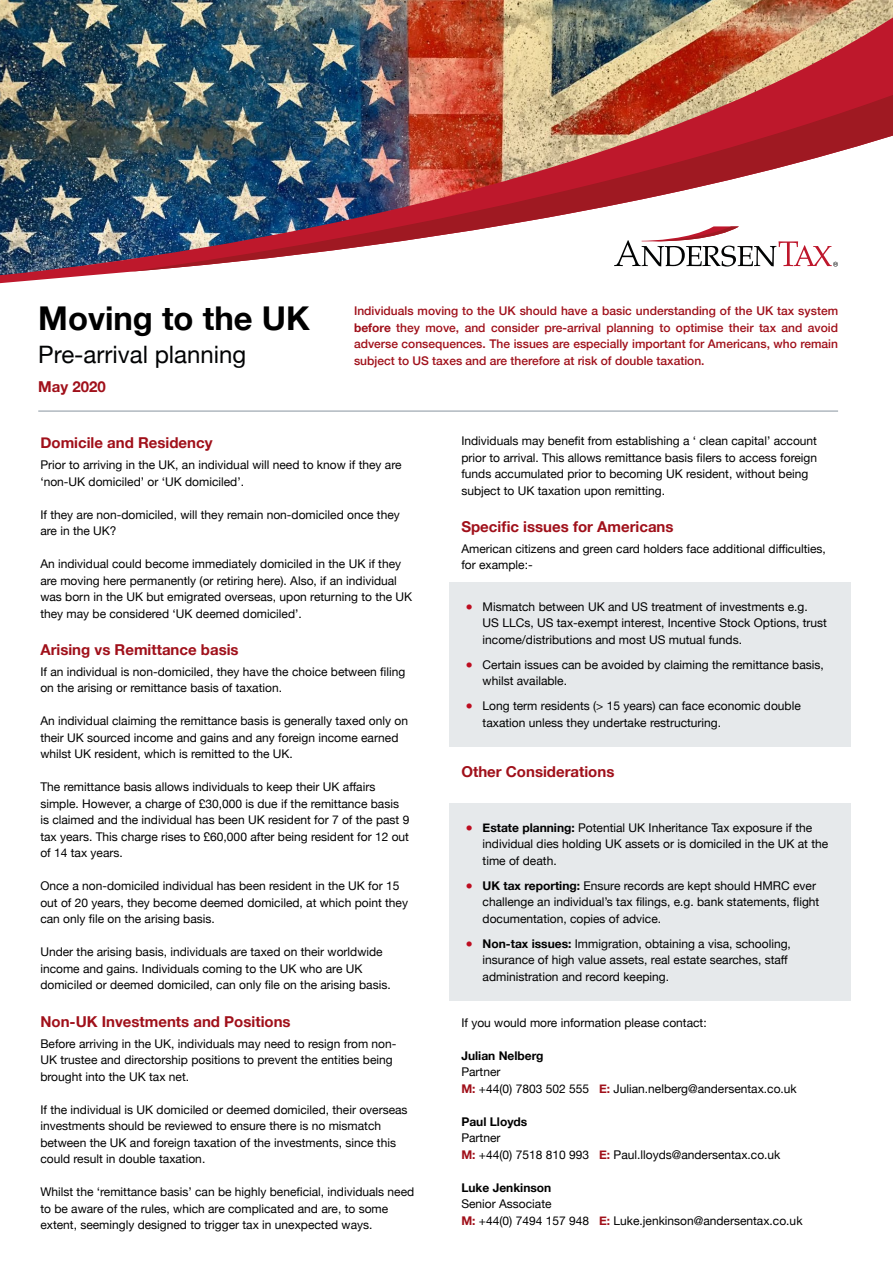
<style>
.page{position:relative;width:893px;height:1263px;background:#fff}
.page>*{position:absolute;margin:0;border:0;box-sizing:border-box;transform-origin:0 0}
.t1{font:700 32.85px "Helvetica Neue";color:#000}
.t2{font:24px "Helvetica Neue";color:#020304}
.t3{font:700 15px "Helvetica Neue";color:#a0101a}
.t4{font:12px/16.5px "Helvetica Neue";color:#000}
.t5{font:500 12px/16.5px "Helvetica Neue";color:#a0101a;text-align:justify}
.t6{font:700 12px "Helvetica Neue";color:#000}
.s1{font-weight:700}
.s2{color:#bd0d20}
.s3{font-weight:700;color:#a0101a}
</style>
<div class="page">
<div style="left:449px;top:582px;width:401px;height:81px;background:#e6e9eb"></div>
<div style="left:449px;top:640px;width:401px;height:65px;background:#e6e9eb"></div>
<div style="left:449px;top:682px;width:401px;height:64px;background:#e6e9eb"></div>
<div style="left:449px;top:803px;width:401px;height:81px;background:#e6e9eb"></div>
<div style="left:449px;top:861px;width:401px;height:81px;background:#e6e9eb"></div>
<div style="left:449px;top:919px;width:401px;height:81px;background:#e6e9eb"></div>
<hr style="left:38px;top:410px;width:800px;height:2px;background:#b0b8bf">
<img style="left:0;top:0;width:130px;height:284px">
<img style="left:130px;top:0;width:763px;height:272px">
<h1 class="t1" style="left:38px;top:293px;width:273px">Moving to the UK</h1>
<h2 class="t2" style="left:38px;top:338px;width:210px">Pre-arrival planning</h2>
<p class="t3" style="left:38px;top:375px;width:69px">May 2020</p>
<p class="t5" style="left:354px;top:302px;width:486px">Individuals moving to the UK should have a basic understanding of the UK tax system <span class="s1">before</span> they move, and consider pre-arrival planning to optimise their tax and avoid adverse consequences. The issues are especially important for Americans, who remain subject to US taxes and are therefore at risk of double taxation.</p>
<p class="t3" style="left:40px;top:431px;width:174px">Domicile and Residency</p>
<p class="t4" style="left:40px;top:457px;width:363px">Prior to arriving in the UK, an individual will need to know if they are ‘non-UK domiciled’ or ‘UK domiciled’.</p>
<p class="t4" style="left:40px;top:507px;width:361px">If they are non-domiciled, will they remain non-domiciled once they are in the UK?</p>
<p class="t4" style="left:40px;top:556px;width:373px">An individual could become immediately domiciled in the UK if they are moving here permanently (or retiring here). Also, if an individual was born in the UK but emigrated overseas, upon returning to the UK they may be considered ‘UK deemed domiciled’.</p>
<p class="t3" style="left:40px;top:638px;width:200px">Arising vs Remittance basis</p>
<p class="t4" style="left:40px;top:664px;width:366px">If an individual is non-domiciled, they have the choice between filing on the arising or remittance basis of taxation.</p>
<p class="t4" style="left:40px;top:714px;width:369px">An individual claiming the remittance basis is generally taxed only on their UK sourced income and gains and any foreign income earned whilst UK resident, which is remitted to the UK.</p>
<p class="t4" style="left:40px;top:780px;width:370px">The remittance basis allows individuals to keep their UK affairs simple. However, a charge of £30,000 is due if the remittance basis is claimed and the individual has been UK resident for 7 of the past 9 tax years. This charge rises to £60,000 after being resident for 12 out of 14 tax years.</p>
<p class="t4" style="left:40px;top:879px;width:369px">Once a non-domiciled individual has been resident in the UK for 15 out of 20 years, they become deemed domiciled, at which point they can only file on the arising basis.</p>
<p class="t4" style="left:40px;top:945px;width:352px">Under the arising basis, individuals are taxed on their worldwide income and gains. Individuals coming to the UK who are UK domiciled or deemed domiciled, can only file on the arising basis.</p>
<p class="t3" style="left:40px;top:1010px;width:252px">Non-UK Investments and Positions</p>
<p class="t4" style="left:40px;top:1036px;width:358px">Before arriving in the UK, individuals may need to resign from non-<br>UK trustee and directorship positions to prevent the entities being brought into the UK tax net.</p>
<p class="t4" style="left:40px;top:1102px;width:369px">If the individual is UK domiciled or deemed domiciled, their overseas investments should be reviewed to ensure there is no mismatch between the UK and foreign taxation of the investments, since this could result in double taxation.</p>
<p class="t4" style="left:40px;top:1184px;width:375px">Whilst the ‘remittance basis’ can be highly beneficial, individuals need to be aware of the rules, which are complicated and are, to some extent, seemingly designed to trigger tax in unexpected ways.</p>
<p class="t4" style="left:461px;top:433px;width:357px">Individuals may benefit from establishing a ‘ clean capital’ account prior to arrival. This allows remittance basis filers to access foreign funds accumulated prior to becoming UK resident, without being subject to UK taxation upon remitting.</p>
<p class="t3" style="left:461px;top:515px;width:214px">Specific issues for Americans</p>
<p class="t4" style="left:461px;top:541px;width:366px">American citizens and green card holders face additional difficulties, for example:-</p>
<p class="t4" style="left:483px;top:599px;width:346px;text-indent:-17px"><span class="s2">●</span> Mismatch between UK and US treatment of investments e.g.<br>US LLCs, US tax-exempt interest, Incentive Stock Options, trust income/distributions and most US mutual funds.</p>
<p class="t4" style="left:483px;top:657px;width:343px;text-indent:-17px"><span class="s2">●</span> Certain issues can be avoided by claiming the remittance basis, whilst available.</p>
<p class="t4" style="left:483px;top:699px;width:320px;text-indent:-17px"><span class="s2">●</span> Long term residents (&gt; 15 years) can face economic double taxation unless they undertake restructuring.</p>
<p class="t3" style="left:461px;top:760px;width:155px">Other Considerations</p>
<p class="t4" style="left:483px;top:820px;width:347px;text-indent:-17px"><span class="s2">●</span> <span class="s1">Estate planning:</span> Potential UK Inheritance Tax exposure if the individual dies holding UK assets or is domiciled in the UK at the time of death.</p>
<p class="t4" style="left:483px;top:878px;width:338px;text-indent:-17px"><span class="s2">●</span> <span class="s1">UK tax reporting:</span> Ensure records are kept should HMRC ever challenge an individual’s tax filings, e.g. bank statements, flight documentation, copies of advice.</p>
<p class="t4" style="left:483px;top:936px;width:310px;text-indent:-17px"><span class="s2">●</span> <span class="s1">Non-tax issues:</span> Immigration, obtaining a visa, schooling, insurance of high value assets, real estate searches, staff administration and record keeping.</p>
<p class="t4" style="left:461px;top:1015px;width:247px">If you would more information please contact:</p>
<p class="t6" style="left:461px;top:1046px;width:84px">Julian Nelberg</p>
<p class="t4" style="left:461px;top:1064px;width:337px">Partner<br><span class="s3">M:</span> +44(0) 7803 502 555 <span class="s3">E:</span> Julian.nelberg@andersentax.co.uk</p>
<p class="t6" style="left:461px;top:1112px;width:67px">Paul Lloyds</p>
<p class="t4" style="left:461px;top:1130px;width:321px">Partner<br><span class="s3">M:</span> +44(0) 7518 810 993 <span class="s3">E:</span> Paul.lloyds@andersentax.co.uk</p>
<p class="t6" style="left:461px;top:1178px;width:92px">Luke Jenkinson</p>
<p class="t4" style="left:461px;top:1196px;width:343px">Senior Associate<br><span class="s3">M:</span> +44(0) 7494 157 948 <span class="s3">E:</span> Luke.jenkinson@andersentax.co.uk</p>
</div>
